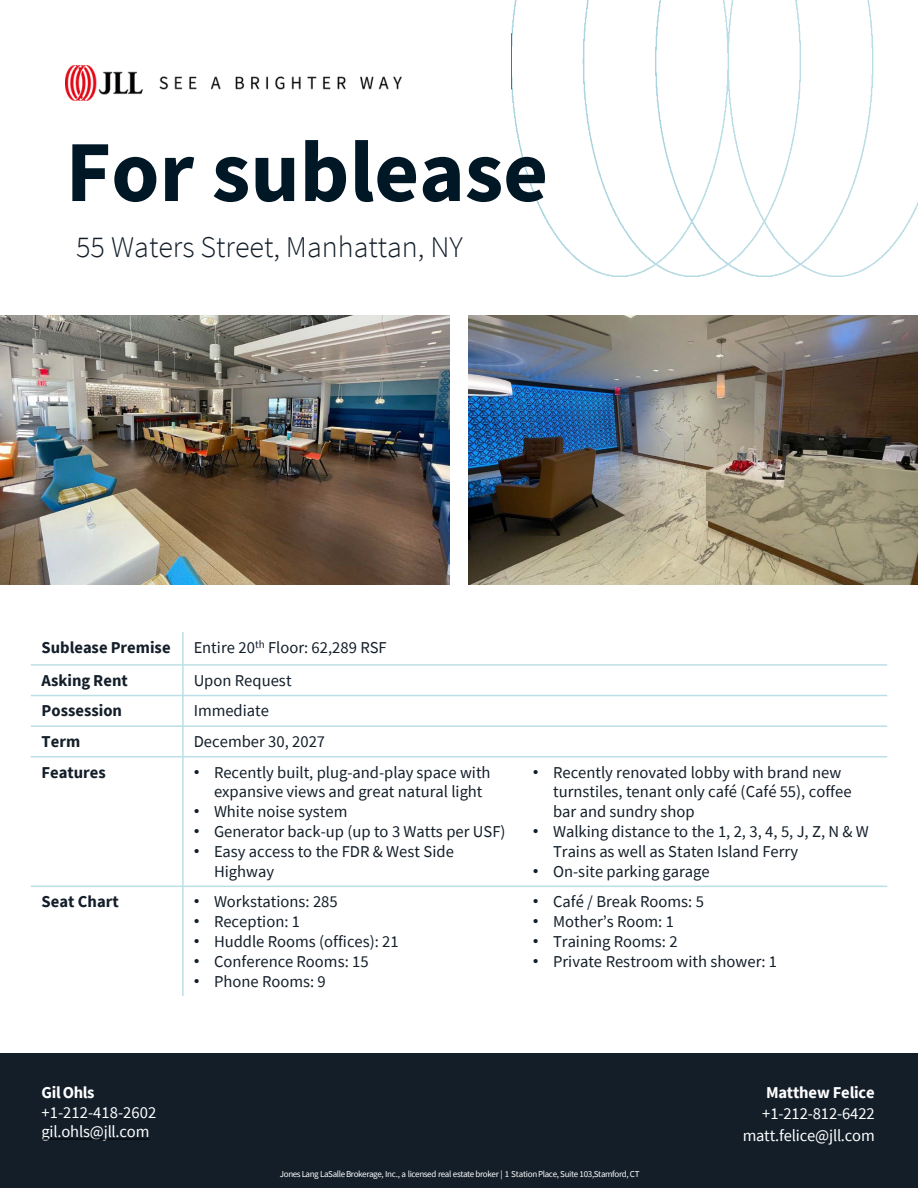
<style>
.page{position:relative;width:918px;height:1188px;background:#fff}
.page>*{position:absolute;margin:0;border:0;box-sizing:border-box;transform-origin:0 0}
.t1{font:700 87px "Source Sans Pro";color:#001726}
.t2{font:300 30px "Source Sans Pro";color:#131e29}
.t3{font:16.5px/19.8px "Source Sans Pro";color:#131e29}
.t4{font:16.5px/19.8px "Source Sans Pro";letter-spacing:-.01em;color:#fff}
.t5{font:700 16.5px "Source Sans Pro";letter-spacing:.005em;color:#131e29}
.t6{font:700 16.5px "Source Sans Pro";letter-spacing:-.015em;color:#fff}
.t7{font:9px "Source Sans Pro";letter-spacing:-.04em;color:#fff}
.s1{font-family:"Arial"}
</style>
<div class="page">
<img style="left:511px;top:0;width:407px;height:277px">
<img style="left:65px;top:65px;width:337px;height:35px">
<img style="left:0;top:316px;width:450px;height:269px">
<img style="left:468px;top:316px;width:450px;height:269px">
<div style="left:0;top:1053px;width:918px;height:135px;background:#131e29"></div>
<svg style="left:41px;top:1139px;width:108px;height:1px"></svg>
<hr style="left:182px;top:632px;width:2px;height:364px;background:#bcdee6">
<hr style="left:31px;top:664px;width:856px;height:2px;background:#bcdee6">
<hr style="left:31px;top:695px;width:856px;height:1px;background:#bcdee6">
<hr style="left:31px;top:725px;width:856px;height:2px;background:#bcdee6">
<hr style="left:31px;top:756px;width:856px;height:1px;background:#bcdee6">
<hr style="left:31px;top:886px;width:856px;height:1px;background:#bcdee6">
<h2 class="t1" style="left:66px;top:113px;width:484px">For sublease</h2>
<h2 class="t2" style="left:76px;top:229px;width:388px">55 Waters Street, Manhattan, NY</h2>
<p class="t5" style="left:42px;top:636px;width:131px">Sublease Premise</p>
<p class="t3" style="left:194px;top:637px;width:195px">Entire 20<sup>th</sup> Floor: 62,289 RSF</p>
<p class="t5" style="left:42px;top:669px;width:88px">Asking Rent</p>
<p class="t3" style="left:194px;top:670px;width:99px">Upon Request</p>
<p class="t5" style="left:42px;top:700px;width:82px">Possession</p>
<p class="t3" style="left:194px;top:701px;width:77px">Immediate</p>
<p class="t5" style="left:42px;top:730px;width:40px">Term</p>
<p class="t3" style="left:194px;top:732px;width:133px">December 30, 2027</p>
<p class="t5" style="left:42px;top:761px;width:66px">Features</p>
<p class="t3" style="left:214px;top:762px;width:278px;text-indent:-20px"><span class="s1">•</span> Recently built, plug-and-play space with expansive views and great natural light</p>
<p class="t3" style="left:194px;top:802px;width:155px"><span class="s1">•</span> White noise system</p>
<p class="t3" style="left:194px;top:822px;width:313px"><span class="s1">•</span> Generator back-up (up to 3 Watts per USF)</p>
<p class="t3" style="left:214px;top:841px;width:241px;text-indent:-20px"><span class="s1">•</span> Easy access to the FDR &amp; West Side<br>Highway</p>
<p class="t5" style="left:42px;top:891px;width:79px">Seat Chart</p>
<p class="t3" style="left:194px;top:892px;width:146px"><span class="s1">•</span> Workstations: 285</p>
<p class="t3" style="left:194px;top:912px;width:108px"><span class="s1">•</span> Reception: 1</p>
<p class="t3" style="left:194px;top:931px;width:207px"><span class="s1">•</span> Huddle Rooms (offices): 21</p>
<p class="t3" style="left:194px;top:951px;width:177px"><span class="s1">•</span> Conference Rooms: 15</p>
<p class="t3" style="left:194px;top:971px;width:134px"><span class="s1">•</span> Phone Rooms: 9</p>
<p class="t3" style="left:553px;top:762px;width:300px;text-indent:-20px"><span class="s1">•</span> Recently renovated lobby with brand new turnstiles, tenant only café (Café 55), coffee bar and sundry shop</p>
<p class="t3" style="left:553px;top:822px;width:317px;text-indent:-20px"><span class="s1">•</span> Walking distance to the 1, 2, 3, 4, 5, J, Z, N &amp; W<br>Trains as well as Staten Island Ferry</p>
<p class="t3" style="left:533px;top:861px;width:178px"><span class="s1">•</span> On-site parking garage</p>
<p class="t3" style="left:533px;top:892px;width:173px"><span class="s1">•</span> Café / Break Rooms: 5</p>
<p class="t3" style="left:533px;top:912px;width:143px"><span class="s1">•</span> Mother’s Room: 1</p>
<p class="t3" style="left:533px;top:931px;width:146px"><span class="s1">•</span> Training Rooms: 2</p>
<p class="t3" style="left:533px;top:951px;width:246px"><span class="s1">•</span> Private Restroom with shower: 1</p>
<p class="t6" style="left:41px;top:1081px;width:55px">GilOhls</p>
<p class="t4" style="left:41px;top:1102px;width:116px">+1-212-418-2602 gil.ohls@jll.com</p>
<p class="t6" style="left:766px;top:1081px;width:110px">Matthew Felice</p>
<p class="t4" style="left:762px;top:1104px;width:114px">+1-212-812-6422</p>
<p class="t4" style="left:743px;top:1125px;width:134px">matt.felice@jll.com</p>
<p class="t7" style="left:280px;top:1168px;width:361px">JonesLang LaSalleBrokerage, Inc., a licensed real estate broker | 1 StationPlace, Suite 103,Stamford, CT</p>
</div>
